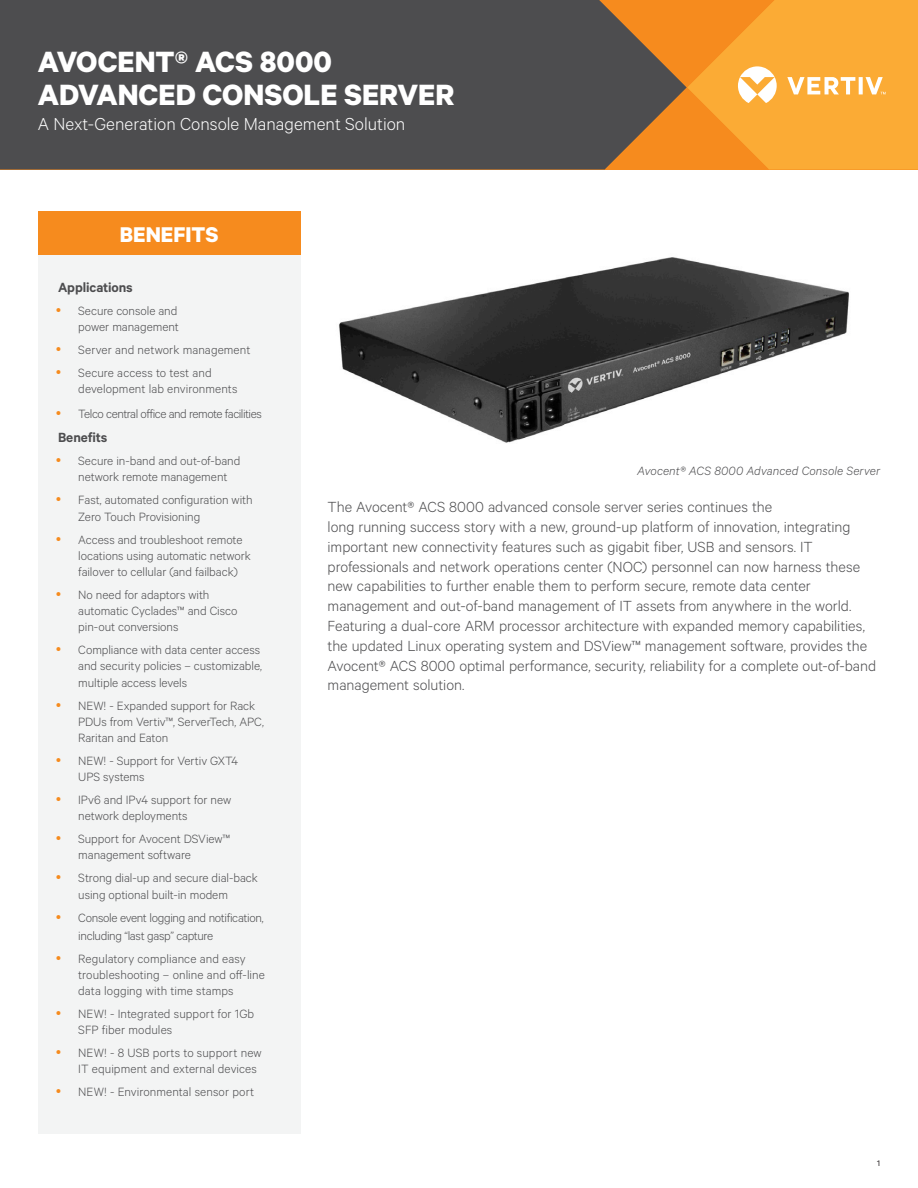
<style>
.page{position:relative;width:918px;height:1188px;background:#fff}
.page>*{position:absolute;margin:0;border:0;box-sizing:border-box;transform-origin:0 0}
.t1{font:700 33px/33px "Calibre";color:#fff}
.t2{font:700 24px "Calibre";color:#fff}
.t3{font:300 19.5px "Calibre";color:#fff}
.t4{font:300 16.5px/19.8px "Calibre";color:#4d4d4f}
.t5{font:600 15px "Calibre";letter-spacing:-.005em;color:#4d4d4f}
.t6{font:300 13.5px/16.2px "Calibre";letter-spacing:-.005em;color:#4d4d4f}
.t7{font:300 13.5px/24.8px "Calibre";letter-spacing:-.03em;color:#4d4d4f}
.t8{font:300 13.5px/18px "Calibre";letter-spacing:-.025em;color:#4d4d4f}
.t9{font:italic 300 13.5px "Calibre";letter-spacing:.01em;color:#4d4d4f}
.t10{font:9px "Calibre";color:#231f20}
</style>
<div class="page">
<div style="left:0;top:0;width:599px;height:170px;background:#4d4d4f"></div>
<svg style="left:599px;top:0;width:319px;height:170px;background:#e19738"></svg>
<div style="left:38px;top:254px;width:263px;height:880px;background:#f3f4f4"></div>
<div style="left:38px;top:211px;width:263px;height:43px;background:#f68b1e"></div>
<img style="left:339px;top:257px;width:510px;height:186px">
<h1 class="t1" style="left:38px;top:44px;width:418px">AVOCENT® ACS 8000<br>ADVANCED CONSOLE SERVER</h1>
<h3 class="t3" style="left:38px;top:112px;width:369px">A Next-Generation Console Management Solution</h3>
<h2 class="t2" style="left:120px;top:219px;width:100px">BENEFITS</h2>
<p class="t5" style="left:58px;top:278px;width:76px">Applications</p>
<p class="t6" style="left:78px;top:302px;width:102px">Secure console and power management</p>
<p class="t6" style="left:78px;top:337px;width:174px;line-height:23px">Server and network management<br>Secure access to test and</p>
<p class="t7" style="left:78px;top:376px;width:185px">development lab environments<br>Telco central office and remote facilities</p>
<p class="t5" style="left:58px;top:429px;width:51px">Benefits</p>
<p class="t6" style="left:78px;top:452px;width:164px">Secure in-band and out-of-band network remote management</p>
<p class="t6" style="left:78px;top:492px;width:176px">Fast, automated configuration with<br>Zero Touch Provisioning</p>
<p class="t6" style="left:78px;top:531px;width:174px">Access and troubleshoot remote locations using automatic network failover to cellular (and failback)</p>
<p class="t6" style="left:78px;top:586px;width:161px">No need for adaptors with automatic Cyclades™ and Cisco pin-out conversions</p>
<p class="t6" style="left:78px;top:641px;width:185px">Compliance with data center access and security policies – customizable, multiple access levels</p>
<p class="t6" style="left:78px;top:697px;width:187px">NEW! - Expanded support for Rack<br>PDUs from Vertiv™, ServerTech, APC,<br>Raritan and Eaton</p>
<p class="t6" style="left:78px;top:752px;width:162px">NEW! - Support for Vertiv GXT4<br>UPS systems</p>
<p class="t6" style="left:78px;top:791px;width:154px">IPv6 and IPv4 support for new network deployments</p>
<p class="t6" style="left:78px;top:830px;width:153px">Support for Avocent DSView™ management software</p>
<p class="t6" style="left:78px;top:870px;width:181px">Strong dial-up and secure dial-back using optional built-in modem</p>
<p class="t8" style="left:78px;top:908px;width:187px">Console event logging and notification, including “last gasp” capture</p>
<p class="t6" style="left:78px;top:950px;width:188px">Regulatory compliance and easy troubleshooting – online and off-line data logging with time stamps</p>
<p class="t6" style="left:78px;top:1005px;width:177px">NEW! - Integrated support for 1Gb<br>SFP fiber modules</p>
<p class="t6" style="left:78px;top:1044px;width:185px">NEW! - 8 USB ports to support new<br>IT equipment and external devices</p>
<p class="t6" style="left:78px;top:1083px;width:177px">NEW! - Environmental sensor port</p>
<p class="t9" style="left:637px;top:463px;width:245px">Avocent® ACS 8000 Advanced Console Server</p>
<p class="t4" style="left:328px;top:496px;width:550px">The Avocent® ACS 8000 advanced console server series continues the<br>long running success story with a new, ground-up platform of innovation, integrating important new connectivity features such as gigabit fiber, USB and sensors. IT professionals and network operations center (NOC) personnel can now harness these new capabilities to further enable them to perform secure, remote data center management and out-of-band management of IT assets from anywhere in the world.<br>Featuring a dual-core ARM processor architecture with expanded memory capabilities, the updated Linux operating system and DSView™ management software, provides the Avocent® ACS 8000 optimal performance, security, reliability for a complete out-of-band management solution.</p>
<p class="t10" style="left:877px;top:1158px;width:4px">1</p>
</div>
